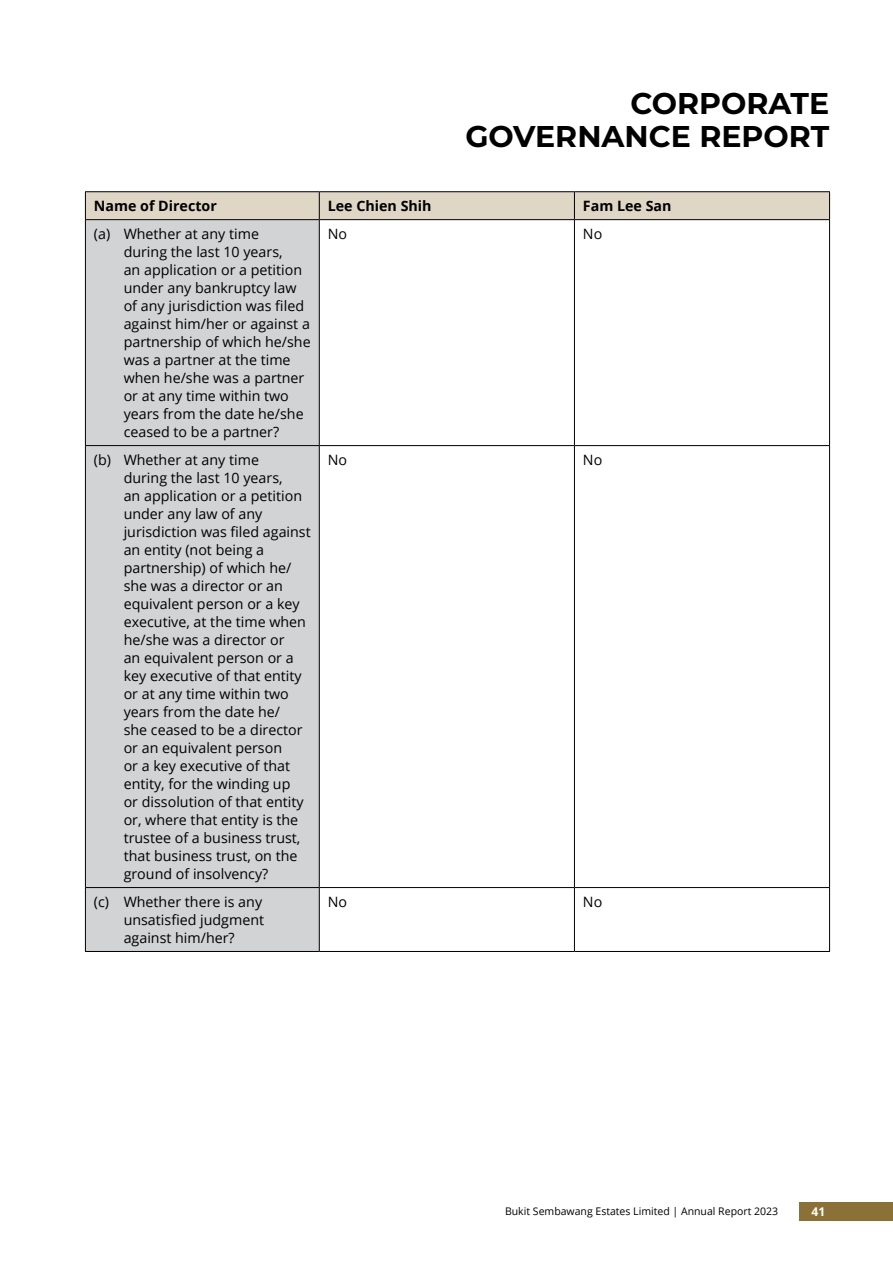
<style>
.page{position:relative;width:893px;height:1263px;background:#fff}
.page>*{position:absolute;margin:0;border:0;box-sizing:border-box;transform-origin:0 0}
.t1{font:700 30px/33px "Montserrat";color:#000;text-align:right}
.t2{font:14.25px/18px "Open Sans";color:#000}
.t3{font:700 14.25px "Open Sans";color:#000}
.t4{font:700 12px "Open Sans";color:#fff}
.t5{font:10.5px "Open Sans";color:#000}
</style>
<div class="page">
<div style="left:86px;top:220px;width:233px;height:731px;background:#d1d3d4"></div>
<hr style="left:85px;top:191px;width:234px;height:1px;background:#000">
<hr style="left:319px;top:191px;width:255px;height:1px;background:#000">
<div style="left:85px;top:192px;width:745px;height:28px;background:#dfd6c6"></div>
<hr style="left:574px;top:191px;width:256px;height:1px;background:#000">
<hr style="left:574px;top:219px;width:256px;height:1px;background:#000">
<hr style="left:85px;top:220px;width:1px;height:225px;background:#000">
<hr style="left:319px;top:220px;width:1px;height:225px;background:#000">
<hr style="left:574px;top:220px;width:1px;height:225px;background:#000">
<hr style="left:829px;top:220px;width:1px;height:225px;background:#000">
<hr style="left:85px;top:446px;width:1px;height:441px;background:#000">
<hr style="left:85px;top:445px;width:234px;height:1px;background:#000">
<hr style="left:319px;top:446px;width:1px;height:441px;background:#000">
<hr style="left:319px;top:445px;width:255px;height:1px;background:#000">
<hr style="left:574px;top:446px;width:1px;height:441px;background:#000">
<hr style="left:829px;top:446px;width:1px;height:441px;background:#000">
<hr style="left:574px;top:445px;width:256px;height:1px;background:#000">
<hr style="left:85px;top:888px;width:1px;height:63px;background:#000">
<hr style="left:85px;top:887px;width:234px;height:1px;background:#000">
<hr style="left:319px;top:888px;width:1px;height:63px;background:#000">
<hr style="left:319px;top:887px;width:255px;height:1px;background:#000">
<hr style="left:574px;top:888px;width:1px;height:63px;background:#000">
<hr style="left:829px;top:888px;width:1px;height:63px;background:#000">
<hr style="left:574px;top:887px;width:256px;height:1px;background:#000">
<hr style="left:85px;top:951px;width:234px;height:1px;background:#000">
<hr style="left:319px;top:951px;width:255px;height:1px;background:#000">
<hr style="left:574px;top:951px;width:256px;height:1px;background:#000">
<div style="left:799px;top:1202px;width:94px;height:18px;background:#8b7137"></div>
<h1 class="t1" style="left:465px;top:85px;width:365px">CORPORATE<br>GOVERNANCE REPORT</h1>
<p class="t3" style="left:94px;top:196px;width:124px">Name of Director</p>
<p class="t3" style="left:328px;top:196px;width:105px">Lee Chien Shih</p>
<p class="t3" style="left:583px;top:196px;width:90px">Fam Lee San</p>
<p class="t2" style="left:124px;top:225px;width:188px;text-indent:-30px">(a) Whether at any time<br>during the last 10 years,<br>an application or a petition under any bankruptcy law of any jurisdiction was filed against him/her or against a partnership of which he/she was a partner at the time when he/she was a partner or at any time within two years from the date he/she ceased to be a partner?</p>
<p class="t2" style="left:328px;top:224px;width:21px">No</p>
<p class="t2" style="left:583px;top:224px;width:21px">No</p>
<p class="t2" style="left:124px;top:450px;width:189px;text-indent:-30px">(b) Whether at any time<br>during the last 10 years,<br>an application or a petition under any law of any jurisdiction was filed against an entity (not being a partnership) of which he/ she was a director or an equivalent person or a key executive, at the time when he/she was a director or<br>an equivalent person or a key executive of that entity or at any time within two years from the date he/<br>she ceased to be a director or an equivalent person<br>or a key executive of that entity, for the winding up<br>or dissolution of that entity or, where that entity is the trustee of a business trust, that business trust, on the ground of insolvency?</p>
<p class="t2" style="left:328px;top:450px;width:21px">No</p>
<p class="t2" style="left:583px;top:450px;width:21px">No</p>
<p class="t2" style="left:124px;top:892px;width:142px;text-indent:-30px">(c) Whether there is any unsatisfied judgment against him/her?</p>
<p class="t2" style="left:328px;top:892px;width:21px">No</p>
<p class="t2" style="left:583px;top:892px;width:21px">No</p>
<p class="t5" style="left:505px;top:1204px;width:275px">Bukit Sembawang Estates Limited | Annual Report 2023</p>
<p class="t4" style="left:811px;top:1203px;width:15px">41</p>
</div>
